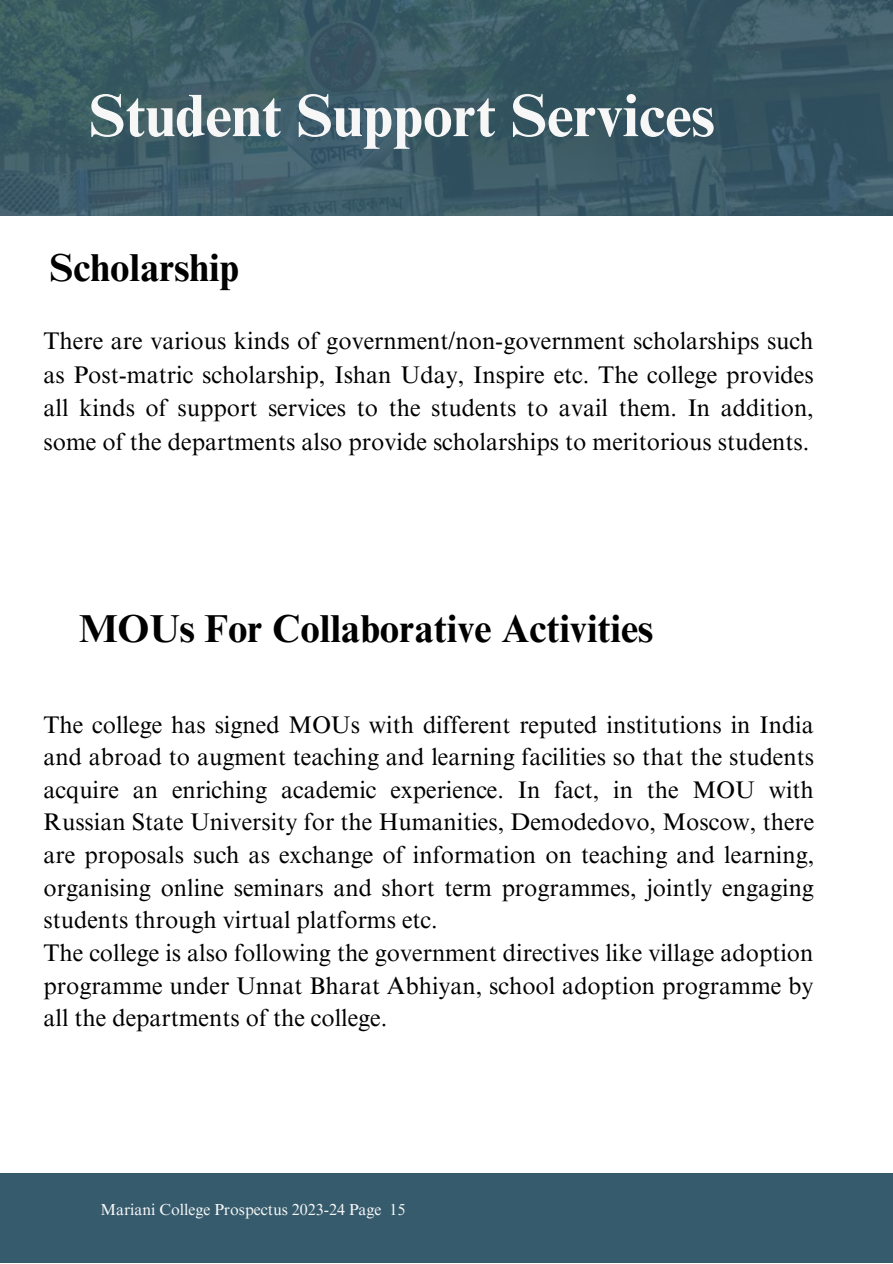
<style>
.page{position:relative;width:893px;height:1264px;background:#fff}
.page>*{position:absolute;margin:0;border:0;box-sizing:border-box;transform-origin:0 0}
.t1{font:700 60px "Times NRMT Pro";color:#f7f7f7}
.t2{font:700 39px "Times NRMT Pro";color:#000}
.t3{font:24.15px/33.8px "Times NRMT Pro";color:#000;text-align:justify}
.t4{font:24px/32.5px "Times NRMT Pro";color:#000}
.t5{font:15.9px "Times NRMT Pro";color:#f7f7f7}
</style>
<div class="page">
<div style="left:0;top:1173px;width:892px;height:89px;background:#365b6d"></div>
<img style="left:0;top:0;width:892px;height:216px">
<h1 class="t1" style="left:89px;top:93px;width:627px">Student Support Services</h1>
<h2 class="t2" style="left:50px;top:253px;width:191px">Scholarship</h2>
<p class="t3" style="left:43px;top:327px;width:771px">There are various kinds of government/non-government scholarships such as Post-matric scholarship, Ishan Uday, Inspire etc. The college provides all kinds of support services to the students to avail them. In addition, some of the departments also provide scholarships to meritorious students.</p>
<h2 class="t2" style="left:79px;top:614px;width:575px">MOUs For Collaborative Activities</h2>
<p class="t4" style="left:43px;top:711px;width:772px">The college has signed MOUs with different reputed institutions in India and abroad to augment teaching and learning facilities so that the students acquire an enriching academic experience. In fact, in the MOU with Russian State University for the Humanities, Demodedovo, Moscow, there are proposals such as exchange of information on teaching and learning, organising online seminars and short term programmes, jointly engaging students through virtual platforms etc.<br>The college is also following the government directives like village adoption programme under Unnat Bharat Abhiyan, school adoption programme by all the departments of the college.</p>
<p class="t5" style="left:100px;top:1203px;width:306px">Mariani College Prospectus 2023-24 Page 15</p>
</div>
